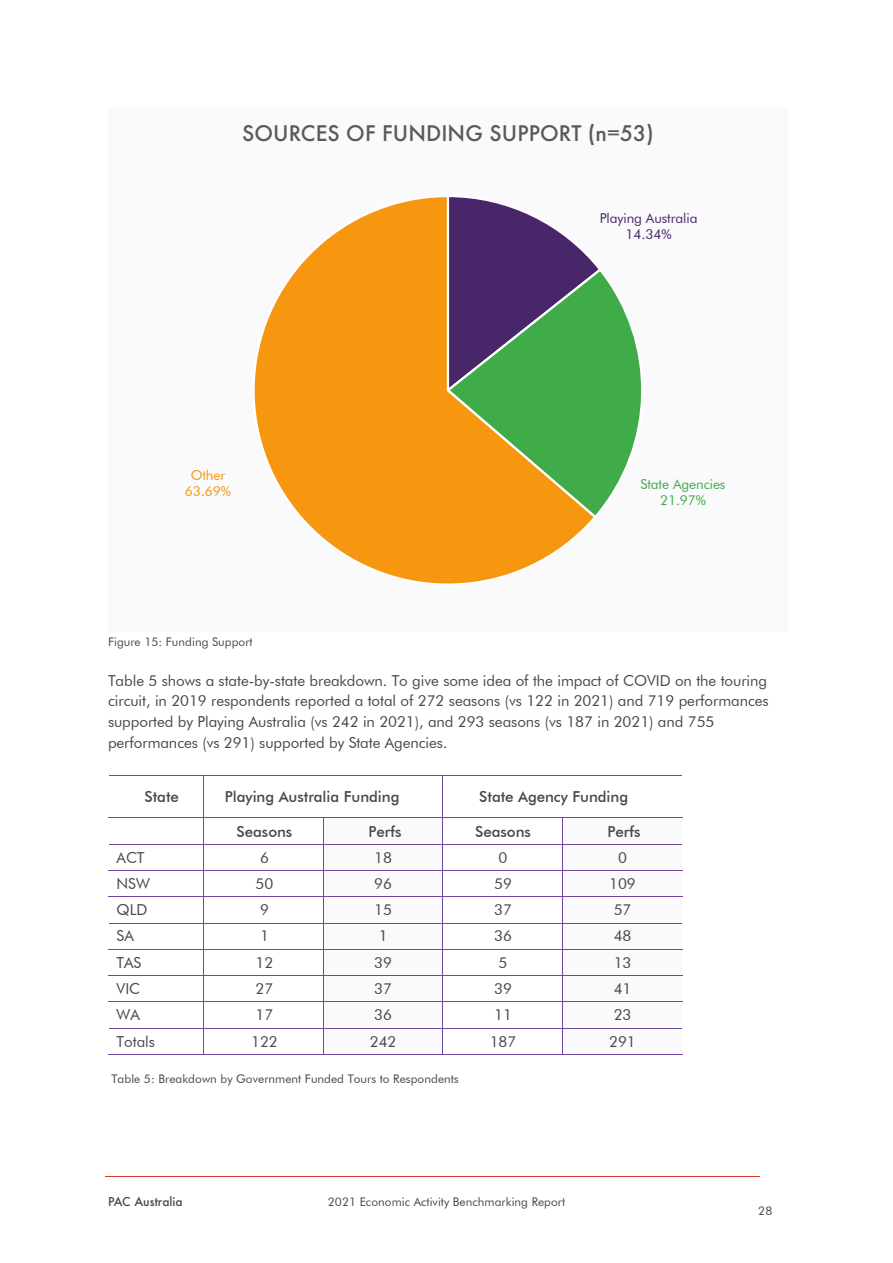
<style>
.page{position:relative;width:893px;height:1263px;background:#fff}
.page>*{position:absolute;margin:0;border:0;box-sizing:border-box;transform-origin:0 0}
.t1{font:500 20.85px "Futura";letter-spacing:.005em;color:#595959}
.t2{font:15.15px/20.7px "Futura BT";letter-spacing:-.005em;color:#48484a}
.t3{font:500 15.15px "Futura BT";letter-spacing:-.005em;color:#48484a}
.t4{font:13.65px/16.2px "Futura BT";letter-spacing:-.005em;color:#472769;text-align:center}
.t5{font:13.65px/16.2px "Futura BT";letter-spacing:-.005em;color:#40ac49;text-align:center}
.t6{font:13.65px/16.2px "Futura BT";letter-spacing:-.01em;color:#f79710;text-align:center}
.t7{font:11.85px "Futura BT";letter-spacing:.005em;color:#48484a}
.t8{font:500 11.85px "Futura";letter-spacing:.005em;color:#48484a}
</style>
<div class="page">
<hr style="left:106px;top:1176px;width:654px;height:1px;background:#da3a33">
<hr style="left:109px;top:775px;width:94px;height:1px;background:#71479b">
<hr style="left:204px;top:775px;width:238px;height:1px;background:#71479b">
<hr style="left:443px;top:775px;width:239px;height:1px;background:#71479b">
<hr style="left:203px;top:775px;width:1px;height:43px;background:#71479b">
<hr style="left:442px;top:775px;width:1px;height:43px;background:#71479b">
<div style="left:324px;top:818px;width:118px;height:26px;background:#faf9fc"></div>
<div style="left:563px;top:818px;width:119px;height:26px;background:#faf9fc"></div>
<hr style="left:109px;top:818px;width:94px;height:1px;background:#71479b">
<hr style="left:204px;top:818px;width:119px;height:1px;background:#71479b">
<hr style="left:324px;top:818px;width:118px;height:1px;background:#71479b">
<hr style="left:443px;top:818px;width:119px;height:1px;background:#71479b">
<hr style="left:563px;top:818px;width:119px;height:1px;background:#71479b">
<div style="left:324px;top:845px;width:118px;height:25px;background:#faf9fc"></div>
<div style="left:563px;top:845px;width:119px;height:25px;background:#faf9fc"></div>
<hr style="left:109px;top:844px;width:94px;height:1px;background:#71479b">
<hr style="left:204px;top:844px;width:119px;height:1px;background:#71479b">
<hr style="left:324px;top:844px;width:118px;height:1px;background:#71479b">
<hr style="left:443px;top:844px;width:119px;height:1px;background:#71479b">
<hr style="left:563px;top:844px;width:119px;height:1px;background:#71479b">
<div style="left:324px;top:871px;width:118px;height:25px;background:#faf9fc"></div>
<div style="left:563px;top:871px;width:119px;height:25px;background:#faf9fc"></div>
<hr style="left:109px;top:870px;width:94px;height:1px;background:#71479b">
<hr style="left:204px;top:870px;width:119px;height:1px;background:#71479b">
<hr style="left:324px;top:870px;width:118px;height:1px;background:#71479b">
<hr style="left:443px;top:870px;width:119px;height:1px;background:#71479b">
<hr style="left:563px;top:870px;width:119px;height:1px;background:#71479b">
<div style="left:324px;top:897px;width:118px;height:26px;background:#faf9fc"></div>
<div style="left:563px;top:897px;width:119px;height:26px;background:#faf9fc"></div>
<hr style="left:109px;top:896px;width:94px;height:1px;background:#71479b">
<hr style="left:204px;top:896px;width:119px;height:1px;background:#71479b">
<hr style="left:324px;top:896px;width:118px;height:1px;background:#71479b">
<hr style="left:443px;top:896px;width:119px;height:1px;background:#71479b">
<hr style="left:563px;top:896px;width:119px;height:1px;background:#71479b">
<div style="left:324px;top:923px;width:118px;height:26px;background:#faf9fc"></div>
<div style="left:563px;top:923px;width:119px;height:26px;background:#faf9fc"></div>
<hr style="left:109px;top:923px;width:94px;height:1px;background:#71479b">
<hr style="left:204px;top:923px;width:119px;height:1px;background:#71479b">
<hr style="left:324px;top:923px;width:118px;height:1px;background:#71479b">
<hr style="left:443px;top:923px;width:119px;height:1px;background:#71479b">
<hr style="left:563px;top:923px;width:119px;height:1px;background:#71479b">
<div style="left:324px;top:950px;width:118px;height:25px;background:#faf9fc"></div>
<div style="left:563px;top:950px;width:119px;height:25px;background:#faf9fc"></div>
<hr style="left:109px;top:949px;width:94px;height:1px;background:#71479b">
<hr style="left:204px;top:949px;width:119px;height:1px;background:#71479b">
<hr style="left:324px;top:949px;width:118px;height:1px;background:#71479b">
<hr style="left:443px;top:949px;width:119px;height:1px;background:#71479b">
<hr style="left:563px;top:949px;width:119px;height:1px;background:#71479b">
<div style="left:324px;top:976px;width:118px;height:26px;background:#faf9fc"></div>
<div style="left:563px;top:976px;width:119px;height:26px;background:#faf9fc"></div>
<hr style="left:109px;top:975px;width:94px;height:1px;background:#71479b">
<hr style="left:204px;top:975px;width:119px;height:1px;background:#71479b">
<hr style="left:324px;top:975px;width:118px;height:1px;background:#71479b">
<hr style="left:443px;top:975px;width:119px;height:1px;background:#71479b">
<hr style="left:563px;top:975px;width:119px;height:1px;background:#71479b">
<div style="left:324px;top:1002px;width:118px;height:26px;background:#faf9fc"></div>
<div style="left:563px;top:1002px;width:119px;height:26px;background:#faf9fc"></div>
<hr style="left:109px;top:1002px;width:94px;height:1px;background:#71479b">
<hr style="left:204px;top:1002px;width:119px;height:1px;background:#71479b">
<hr style="left:324px;top:1002px;width:118px;height:1px;background:#71479b">
<hr style="left:443px;top:1002px;width:119px;height:1px;background:#71479b">
<hr style="left:563px;top:1002px;width:119px;height:1px;background:#71479b">
<div style="left:324px;top:1029px;width:118px;height:25px;background:#faf9fc"></div>
<div style="left:563px;top:1029px;width:119px;height:25px;background:#faf9fc"></div>
<hr style="left:109px;top:1028px;width:94px;height:1px;background:#71479b">
<hr style="left:204px;top:1028px;width:119px;height:1px;background:#71479b">
<hr style="left:324px;top:1028px;width:118px;height:1px;background:#71479b">
<hr style="left:443px;top:1028px;width:119px;height:1px;background:#71479b">
<hr style="left:563px;top:1028px;width:119px;height:1px;background:#71479b">
<hr style="left:109px;top:1054px;width:94px;height:1px;background:#71479b">
<svg style="left:203px;top:818px;width:1px;height:237px"></svg>
<hr style="left:204px;top:1054px;width:119px;height:1px;background:#71479b">
<svg style="left:323px;top:818px;width:1px;height:237px"></svg>
<hr style="left:324px;top:1054px;width:118px;height:1px;background:#71479b">
<svg style="left:442px;top:818px;width:1px;height:237px"></svg>
<hr style="left:443px;top:1054px;width:119px;height:1px;background:#71479b">
<svg style="left:562px;top:818px;width:1px;height:237px"></svg>
<hr style="left:563px;top:1054px;width:119px;height:1px;background:#71479b">
<div style="left:108px;top:108px;width:680px;height:523px;background:#faf9fc"></div>
<svg style="left:598px;top:269px;width:44px;height:243px"></svg>
<svg style="left:254px;top:197px;width:344px;height:387px"></svg>
<h1 class="t1" style="left:242px;top:120px;width:413px">SOURCES OF FUNDING SUPPORT (n=53)</h1>
<p class="t6" style="left:185px;top:467px;width:47px">Other<br>63.69%</p>
<p class="t4" style="left:600px;top:210px;width:99px">Playing Australia<br>14.34%</p>
<p class="t5" style="left:640px;top:475px;width:86px">State Agencies<br>21.97%</p>
<p class="t7" style="left:108px;top:634px;width:146px">Figure 15: Funding Support</p>
<p class="t2" style="left:108px;top:670px;width:662px">Table 5 shows a state-by-state breakdown. To give some idea of the impact of COVID on the touring circuit, in 2019 respondents reported a total of 272 seasons (vs 122 in 2021) and 719 performances supported by Playing Australia (vs 242 in 2021), and 293 seasons (vs 187 in 2021) and 755 performances (vs 291) supported by State Agencies.</p>
<p class="t3" style="left:144px;top:787px;width:36px">State</p>
<p class="t3" style="left:225px;top:787px;width:176px">Playing Australia Funding</p>
<p class="t3" style="left:479px;top:787px;width:150px">State Agency Funding</p>
<p class="t3" style="left:237px;top:822px;width:57px">Seasons</p>
<p class="t3" style="left:369px;top:822px;width:34px">Perfs</p>
<p class="t3" style="left:475px;top:822px;width:57px">Seasons</p>
<p class="t3" style="left:607px;top:822px;width:34px">Perfs</p>
<p class="t2" style="left:117px;top:847px;width:29px">ACT</p>
<p class="t2" style="left:260px;top:847px;width:10px">6</p>
<p class="t2" style="left:374px;top:847px;width:19px">18</p>
<p class="t2" style="left:499px;top:847px;width:10px">0</p>
<p class="t2" style="left:618px;top:847px;width:10px">0</p>
<p class="t2" style="left:117px;top:873px;width:35px">NSW</p>
<p class="t2" style="left:256px;top:873px;width:19px">50</p>
<p class="t2" style="left:374px;top:873px;width:19px">96</p>
<p class="t2" style="left:494px;top:873px;width:19px">59</p>
<p class="t2" style="left:609px;top:873px;width:28px">109</p>
<p class="t2" style="left:117px;top:899px;width:32px">QLD</p>
<p class="t2" style="left:260px;top:899px;width:10px">9</p>
<p class="t2" style="left:374px;top:899px;width:19px">15</p>
<p class="t2" style="left:494px;top:899px;width:19px">37</p>
<p class="t2" style="left:614px;top:899px;width:19px">57</p>
<p class="t2" style="left:117px;top:926px;width:19px">SA</p>
<p class="t2" style="left:260px;top:926px;width:10px">1</p>
<p class="t2" style="left:379px;top:926px;width:10px">1</p>
<p class="t2" style="left:494px;top:926px;width:19px">36</p>
<p class="t2" style="left:614px;top:926px;width:19px">48</p>
<p class="t2" style="left:117px;top:952px;width:26px">TAS</p>
<p class="t2" style="left:256px;top:952px;width:19px">12</p>
<p class="t2" style="left:374px;top:952px;width:19px">39</p>
<p class="t2" style="left:499px;top:952px;width:10px">5</p>
<p class="t2" style="left:614px;top:952px;width:19px">13</p>
<p class="t2" style="left:117px;top:978px;width:25px">VIC</p>
<p class="t2" style="left:256px;top:978px;width:19px">27</p>
<p class="t2" style="left:374px;top:978px;width:19px">37</p>
<p class="t2" style="left:494px;top:978px;width:19px">39</p>
<p class="t2" style="left:614px;top:978px;width:19px">41</p>
<p class="t2" style="left:117px;top:1004px;width:25px">WA</p>
<p class="t2" style="left:256px;top:1004px;width:19px">17</p>
<p class="t2" style="left:374px;top:1004px;width:19px">36</p>
<p class="t2" style="left:494px;top:1004px;width:19px">11</p>
<p class="t2" style="left:614px;top:1004px;width:19px">23</p>
<p class="t2" style="left:117px;top:1031px;width:40px">Totals</p>
<p class="t2" style="left:251px;top:1031px;width:28px">122</p>
<p class="t2" style="left:370px;top:1031px;width:28px">242</p>
<p class="t2" style="left:490px;top:1031px;width:28px">187</p>
<p class="t2" style="left:609px;top:1031px;width:28px">291</p>
<p class="t7" style="left:112px;top:1071px;width:349px">Table 5: Breakdown by Government Funded Tours to Respondents</p>
<p class="t8" style="left:108px;top:1194px;width:76px">PAC Australia</p>
<p class="t7" style="left:328px;top:1195px;width:239px">2021 Economic Activity Benchmarking Report</p>
<p class="t7" style="left:758px;top:1203px;width:16px">28</p>
</div>
